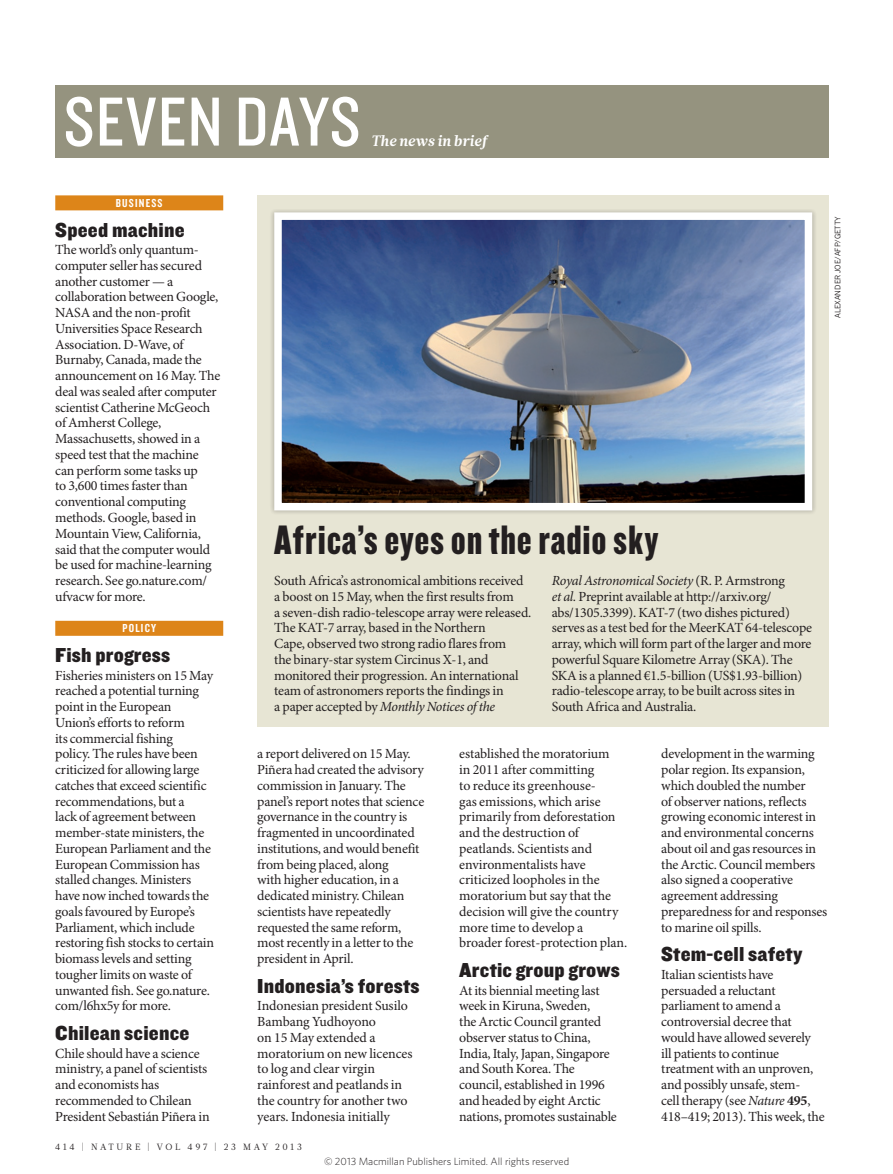
<style>
.page{position:relative;width:893px;height:1174px;background:#fff}
.page>*{position:absolute;margin:0;border:0;box-sizing:border-box;transform-origin:0 0}
.SECTION_HEADING_BOXE{font:72px "Knockout 29 Junior Ltweight";letter-spacing:.02em;color:#fff}
.BRIEFS_BOX_HEAD{font:42.75px "Knockout 69 Full Liteweight";letter-spacing:.02em;color:#231f20}
.BRIEFS_HEAD_14{font:21px "Knockout 71 Full Middlewt";letter-spacing:.01em;color:#231f20}
.t1{font:italic 700 15px "Glosa Math";letter-spacing:.01em;color:#fff}
.BODY_TEXT_R_L_1ST_PA{font:13.95px/15.8px "Minion Pro";letter-spacing:-.015em;color:#231f20}
.BRIEFS_SUBJECT_STRAP{font:12px "Knockout 49 Liteweight";letter-spacing:.1em;color:#fff}
.t2{font:300 10.5px "Whitney";color:#231f20}
.t3{font:9px "Glosa Math";letter-spacing:.3em;color:#231f20}
.PIC_CREDIT{font:7.5px "News Gothic MTOT";color:#231f20}
.s1{font-style:italic}
.s2{font-weight:700}
</style>
<div class="page">
<div style="left:55px;top:621px;width:168px;height:15px;background:#dd8519"></div>
<div style="left:55px;top:195px;width:168px;height:15px;background:#dd8519"></div>
<div style="left:257px;top:195px;width:572px;height:532px;background:#e7e5d4"></div>
<div style="left:269px;top:208px;width:547px;height:307px;background:#231f20;opacity:.25"></div>
<img style="left:283px;top:221px;width:520px;height:280px">
<div style="left:274px;top:212px;width:538px;height:298px;border:8px solid #fff"></div>
<div style="left:55px;top:85px;width:774px;height:72px;background:#95937f"></div>
<p class="SECTION_HEADING_BOXE" style="left:64px;top:75px;width:298px">SEVEN DAYS</p>
<p class="t1" style="left:371px;top:130px;width:117px">The news in brief</p>
<p class="BRIEFS_SUBJECT_STRAP" style="left:116px;top:195px;width:48px">BUSINESS</p>
<p class="BRIEFS_HEAD_14" style="left:55px;top:215px;width:131px">Speed machine</p>
<p class="BODY_TEXT_R_L_1ST_PA" style="left:55px;top:242px;width:167px">The world’s only quantum&shy;computer seller has secured another customer — a collaboration between Google,<br>NASA and the non-profit<br>Universities Space Research<br>Association. D-Wave, of<br>Burnaby, Canada, made the announcement on 16 May. The deal was sealed after computer scientist Catherine McGeoch of Amherst College,<br>Massachusetts, showed in a speed test that the machine can perform some tasks up<br>to 3,600 times faster than conventional computing methods. Google, based in<br>Mountain View, California, said that the computer would be used for machine-learning research. See go.nature.com/ ufvacw for more.</p>
<p class="BRIEFS_SUBJECT_STRAP" style="left:123px;top:620px;width:35px">POLICY</p>
<p class="BRIEFS_HEAD_14" style="left:55px;top:641px;width:117px">Fish progress</p>
<p class="BODY_TEXT_R_L_1ST_PA" style="left:55px;top:668px;width:160px">Fisheries ministers on 15 May reached a potential turning point in the European<br>Union’s efforts to reform<br>its commercial fishing<br>policy. The rules have been criticized for allowing large catches that exceed scientific recommendations, but a<br>lack of agreement between member-state ministers, the<br>European Parliament and the<br>European Commission has stalled changes. Ministers have now inched towards the goals favoured by Europe’s<br>Parliament, which include restoring fish stocks to certain biomass levels and setting tougher limits on waste of unwanted fish. See go.nature. com/l6hx5y for more.</p>
<p class="BRIEFS_HEAD_14" style="left:55px;top:1019px;width:136px">Chilean science</p>
<p class="BODY_TEXT_R_L_1ST_PA" style="left:55px;top:1046px;width:156px">Chile should have a science ministry, a panel of scientists and economists has recommended to Chilean<br>President Sebastián Piñera in</p>
<p class="PIC_CREDIT" style="left:833px;top:318px;width:103px;rotate:-90deg">ALEXANDER JOE/AFP/GETTY</p>
<p class="BRIEFS_BOX_HEAD" style="left:274px;top:512px;width:386px">Africa’s eyes on the radio sky</p>
<p class="BODY_TEXT_R_L_1ST_PA" style="left:274px;top:573px;width:259px">South Africa’s astronomical ambitions received a boost on 15 May, when the first results from<br>a seven-dish radio-telescope array were released.<br>The KAT-7 array, based in the Northern<br>Cape, observed two strong radio flares from<br>the binary-star system Circinus X-1, and monitored their progression. An international team of astronomers reports the findings in<br>a paper accepted by <span class="s1">Monthly Notices of the</span></p>
<p class="BODY_TEXT_R_L_1ST_PA" style="left:552px;top:573px;width:262px"><span class="s1">Royal Astronomical Society</span> (R. P. Armstrong<br><span class="s1">et al.</span> Preprint available at http://arxiv.org/ abs/1305.3399). KAT-7 (two dishes pictured) serves as a test bed for the MeerKAT 64-telescope array, which will form part of the larger and more powerful Square Kilometre Array (SKA). The SKA is a planned €1.5-billion (US$1.93-billion) radio-telescope array, to be built across sites in South Africa and Australia.</p>
<p class="BODY_TEXT_R_L_1ST_PA" style="left:257px;top:746px;width:169px">a report delivered on 15 May.<br>Piñera had created the advisory commission in January. The panel’s report notes that science governance in the country is fragmented in uncoordinated institutions, and would benefit from being placed, along<br>with higher education, in a dedicated ministry. Chilean scientists have repeatedly requested the same reform, most recently in a letter to the president in April.</p>
<p class="BODY_TEXT_R_L_1ST_PA" style="left:459px;top:746px;width:169px">established the moratorium<br>in 2011 after committing<br>to reduce its greenhouse-<br>gas emissions, which arise primarily from deforestation and the destruction of peatlands. Scientists and environmentalists have criticized loopholes in the moratorium but say that the decision will give the country more time to develop a broader forest-protection plan.</p>
<p class="BODY_TEXT_R_L_1ST_PA" style="left:661px;top:746px;width:168px">development in the warming polar region. Its expansion, which doubled the number<br>of observer nations, reflects growing economic interest in and environmental concerns about oil and gas resources in the Arctic. Council members also signed a cooperative agreement addressing preparedness for and responses to marine oil spills.</p>
<p class="BRIEFS_HEAD_14" style="left:661px;top:940px;width:143px">Stem-cell safety</p>
<p class="BODY_TEXT_R_L_1ST_PA" style="left:661px;top:967px;width:165px">Italian scientists have persuaded a reluctant parliament to amend a controversial decree that would have allowed severely ill patients to continue treatment with an unproven, and possibly unsafe, stem-<br>cell therapy (see <span class="s1">Nature</span> <span class="s2">495</span>,<br>418–419; 2013). This week, the</p>
<p class="BRIEFS_HEAD_14" style="left:459px;top:956px;width:162px">Arctic group grows</p>
<p class="BODY_TEXT_R_L_1ST_PA" style="left:459px;top:983px;width:159px">At its biennial meeting last week in Kiruna, Sweden,<br>the Arctic Council granted observer status to China,<br>India, Italy, Japan, Singapore and South Korea. The council, established in 1996 and headed by eight Arctic nations, promotes sustainable</p>
<p class="BRIEFS_HEAD_14" style="left:257px;top:971px;width:164px">Indonesia’s forests</p>
<p class="BODY_TEXT_R_L_1ST_PA" style="left:257px;top:998px;width:157px">Indonesian president Susilo<br>Bambang Yudhoyono<br>on 15 May extended a moratorium on new licences to log and clear virgin rainforest and peatlands in the country for another two years. Indonesia initially</p>
<p class="t3" style="left:55px;top:1141px;width:248px">414 | NATURE | VOL 497 | 23 MAY 2013</p>
<p class="t2" style="left:324px;top:1154px;width:247px">© 2013 Macmillan Publishers Limited. All rights reserved</p>
</div>
